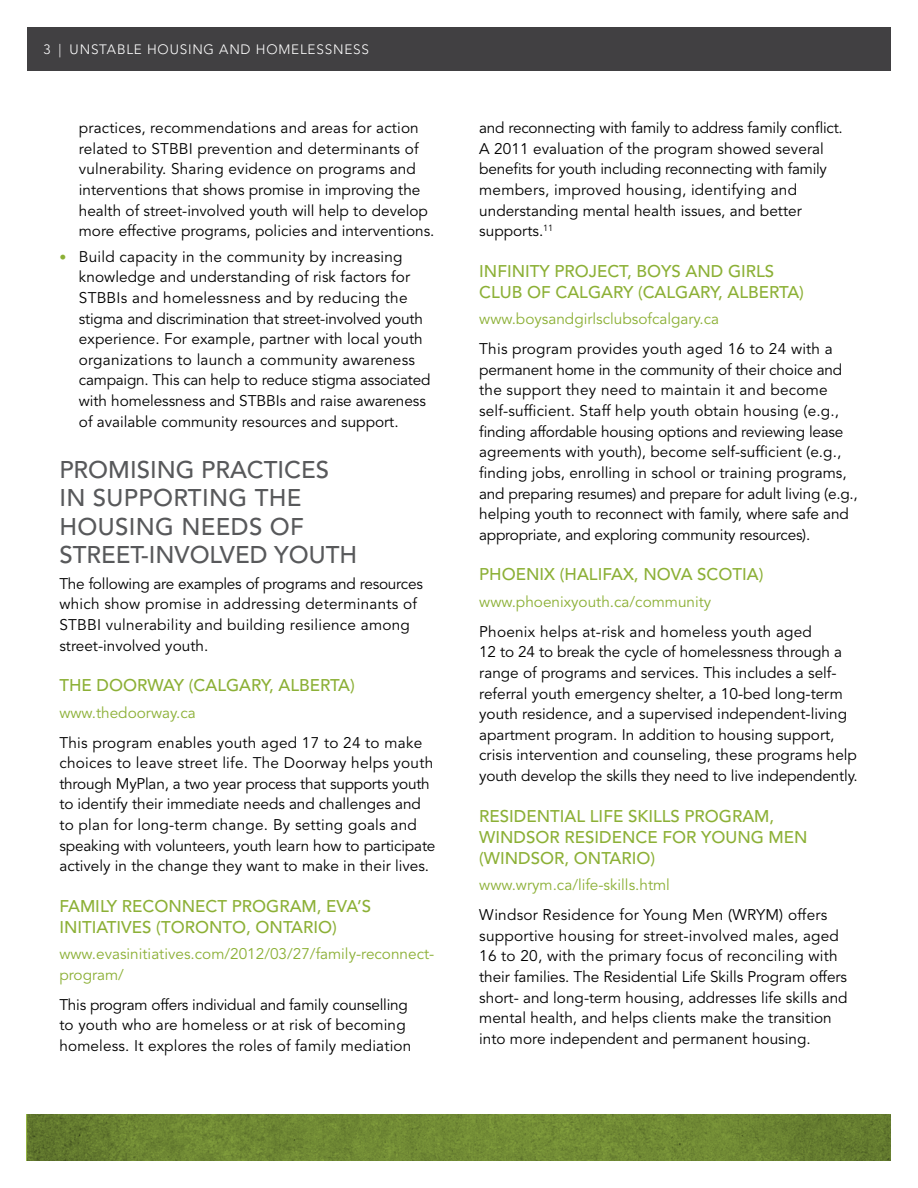
<style>
.page{position:relative;width:918px;height:1188px;background:#fff}
.page>*{position:absolute;margin:0;border:0;box-sizing:border-box;transform-origin:0 0}
.t1{font:500 24px/28.5px "Avenir LT Std";color:#58595b}
.t2{font:500 16.8px/21px "Avenir LT Std";color:#8cb036}
.t3{font:15.3px/20.5px "Avenir LT Std";color:#000}
.t4{font:15.3px/20.5px "Avenir LT Std";color:#8cb036}
.t5{font:300 13.5px "Avenir LT Std";letter-spacing:.06em;color:#fff}
.s1{font-size:13.8px;color:#8cb036}
</style>
<div class="page">
<div style="left:27px;top:27px;width:864px;height:44px;background:#414042"></div>
<svg style="left:27px;top:1115px;width:864px;height:46px;background:#6d8533"></svg>
<p class="t5" style="left:43px;top:41px;width:327px">3 | UNSTABLE HOUSING AND HOMELESSNESS</p>
<p class="t3" style="left:79px;top:118px;width:357px">practices, recommendations and areas for action related to STBBI prevention and determinants of vulnerability. Sharing evidence on programs and interventions that shows promise in improving the health of street-involved youth will help to develop more effective programs, policies and interventions.</p>
<p class="t3" style="left:79px;top:247px;width:353px;text-indent:-20px"><span class="s1">•</span> Build capacity in the community by increasing knowledge and understanding of risk factors for STBBIs and homelessness and by reducing the stigma and discrimination that street-involved youth experience. For example, partner with local youth organizations to launch a community awareness campaign. This can help to reduce stigma associated with homelessness and STBBIs and raise awareness of available community resources and support.</p>
<h1 class="t1" style="left:59px;top:456px;width:299px">PROMISING PRACTICES<br>IN SUPPORTING THE<br>HOUSING NEEDS OF<br>STREET‑INVOLVED YOUTH</h1>
<p class="t3" style="left:59px;top:574px;width:365px">The following are examples of programs and resources which show promise in addressing determinants of STBBI vulnerability and building resilience among street-involved youth.</p>
<p class="t2" style="left:59px;top:675px;width:297px">THE DOORWAY (CALGARY, ALBERTA)</p>
<p class="t4" style="left:59px;top:703px;width:138px">www.thedoorway.ca</p>
<p class="t3" style="left:59px;top:732px;width:378px">This program enables youth aged 17 to 24 to make choices to leave street life. The Doorway helps youth through MyPlan, a two year process that supports youth to identify their immediate needs and challenges and to plan for long-term change. By setting goals and speaking with volunteers, youth learn how to participate actively in the change they want to make in their lives.</p>
<p class="t2" style="left:59px;top:896px;width:313px">FAMILY RECONNECT PROGRAM, EVA’S<br>I NITIATIVES (TORONTO, ONTARIO)</p>
<p class="t4" style="left:59px;top:944px;width:376px">www.evasinitiatives.com/2012/03/27/family-reconnect&shy;program/</p>
<p class="t3" style="left:59px;top:995px;width:353px">This program offers individual and family counselling to youth who are homeless or at risk of becoming homeless. It explores the roles of family mediation</p>
<p class="t3" style="left:479px;top:118px;width:365px">and reconnecting with family to address family conflict.<br>A 2011 evaluation of the program showed several benefits for youth including reconnecting with family members, improved housing, identifying and understanding mental health issues, and better supports.<sup>11</sup></p>
<p class="t2" style="left:479px;top:261px;width:326px">I NFINITY PROJECT, BOYS AND GIRLS<br>CLUB OF CALGARY (CALGARY, ALBERTA)</p>
<p class="t4" style="left:479px;top:309px;width:242px">www.boysandgirlsclubsofcalgary.ca</p>
<p class="t3" style="left:479px;top:339px;width:380px">This program provides youth aged 16 to 24 with a permanent home in the community of their choice and the support they need to maintain it and become self-sufficient. Staff help youth obtain housing (e.g., finding affordable housing options and reviewing lease agreements with youth), become self-sufficient (e.g., finding jobs, enrolling in school or training programs, and preparing resumes) and prepare for adult living (e.g., helping youth to reconnect with family, where safe and appropriate, and exploring community resources).</p>
<p class="t2" style="left:479px;top:564px;width:286px">PHOENIX (HALIFAX, N OVA SCOTIA)</p>
<p class="t4" style="left:479px;top:592px;width:234px">www.phoenixyouth.ca/community</p>
<p class="t3" style="left:479px;top:622px;width:380px">Phoenix helps at-risk and homeless youth aged<br>12 to 24 to break the cycle of homelessness through a range of programs and services. This includes a self&shy;referral youth emergency shelter, a 10-bed long-term youth residence, and a supervised independent-living apartment program. In addition to housing support, crisis intervention and counseling, these programs help youth develop the skills they need to live independently.</p>
<p class="t2" style="left:479px;top:806px;width:330px">RESIDENTIAL LIFE SKILLS PROGRAM,<br>WINDSOR RESIDENCE FOR YOUNG M EN (WINDSOR, ONTARIO)</p>
<p class="t4" style="left:479px;top:875px;width:192px">www.wrym.ca/life-skills.html</p>
<p class="t3" style="left:479px;top:905px;width:370px">Windsor Residence for Young Men (WRYM) offers supportive housing for street-involved males, aged 16 to 20, with the primary focus of reconciling with their families. The Residential Life Skills Program offers short- and long-term housing, addresses life skills and mental health, and helps clients make the transition into more independent and permanent housing.</p>
</div>
